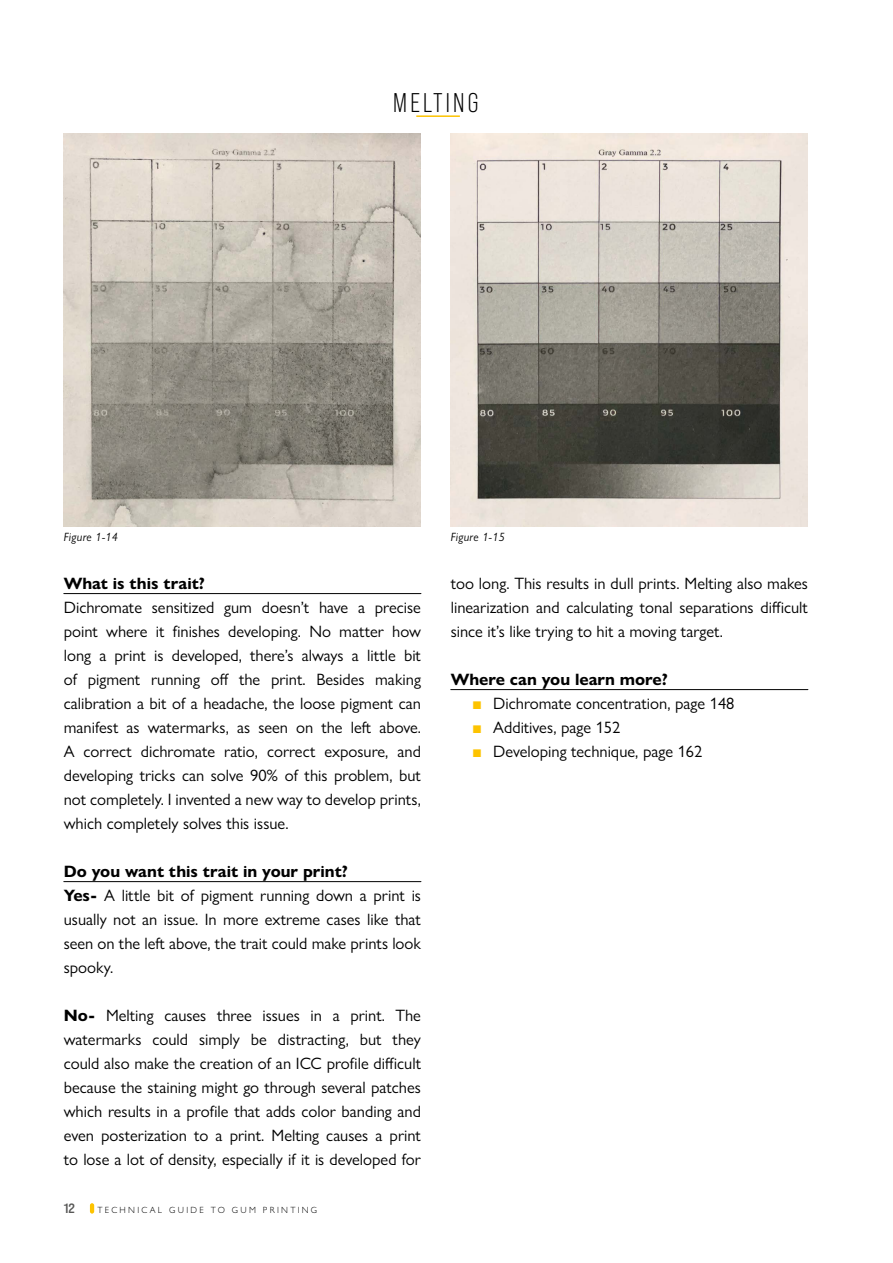
<style>
.page{position:relative;width:893px;height:1263px;background:#fff}
.page>*{position:absolute;margin:0;border:0;box-sizing:border-box;transform-origin:0 0}
.t1{font:27px "Bebas Neue Pro";letter-spacing:.12em;color:#000}
.t2{font:16.5px/24px "Gill Sans Nova";color:#000;text-align:justify}
.t3{font:700 16.5px "Gill Sans Nova";color:#000}
.t4{font:13.5px "Bebas Neue Pro Exp Bd";color:#575756}
.t5{font:italic 12px "Gill Sans Nova";letter-spacing:.025em;color:#000}
.t6{font:300 9px "Gill Sans Nova";letter-spacing:.25em;color:#000}
.s1{font-weight:700}
.s2{color:#fdc300}
</style>
<div class="page">
<hr style="left:90px;top:1203px;width:4px;height:10px;background:#fdc300;border-radius:2px">
<hr style="left:64px;top:593px;width:357px;height:1px;background:#000">
<hr style="left:64px;top:881px;width:357px;height:1px;background:#000">
<hr style="left:451px;top:689px;width:357px;height:1px;background:#000">
<hr style="left:416px;top:115px;width:44px;height:2px;background:#fdc300">
<img style="left:64px;top:133px;width:357px;height:394px">
<img style="left:451px;top:133px;width:357px;height:394px">
<h1 class="t1" style="left:393px;top:88px;width:87px">MELTING</h1>
<p class="t5" style="left:64px;top:529px;width:56px">Figure 1-14</p>
<p class="t5" style="left:451px;top:529px;width:56px">Figure 1-15</p>
<p class="t3" style="left:64px;top:573px;width:143px">What is this trait?</p>
<p class="t2" style="left:64px;top:595px;width:359px">Dichromate sensitized gum doesn’t have a precise point where it finishes developing. No matter how long a print is developed, there’s always a little bit of pigment running off the print. Besides making calibration a bit of a headache, the loose pigment can manifest as watermarks, as seen on the left above.<br>A correct dichromate ratio, correct exposure, and developing tricks can solve 90% of this problem, but not completely. I invented a new way to develop prints, which completely solves this issue.</p>
<p class="t2" style="left:64px;top:859px;width:359px;text-align:left"><span class="s1">Do you want this trait in your print?<br>Yes-</span> A little bit of pigment running down a print is usually not an issue. In more extreme cases like that seen on the left above, the trait could make prints look spooky.</p>
<p class="t2" style="left:64px;top:1003px;width:359px"><span class="s1">No-</span> Melting causes three issues in a print. The watermarks could simply be distracting, but they could also make the creation of an ICC profile difficult because the staining might go through several patches which results in a profile that adds color banding and even posterization to a print. Melting causes a print to lose a lot of density, especially if it is developed for</p>
<p class="t4" style="left:64px;top:1200px;width:13px">12</p>
<p class="t6" style="left:97px;top:1204px;width:221px">TECHNICAL GUIDE TO GUM PRINTING</p>
<p class="t2" style="left:451px;top:571px;width:359px">too long. This results in dull prints. Melting also makes linearization and calculating tonal separations difficult since it’s like trying to hit a moving target.</p>
<p class="t3" style="left:451px;top:669px;width:219px">Where can you learn more?</p>
<p class="t2" style="left:472px;top:691px;width:264px"><span class="s2">■</span> Dichromate concentration, page 148</p>
<p class="t2" style="left:472px;top:715px;width:150px"><span class="s2">■</span> Additives, page 152</p>
<p class="t2" style="left:472px;top:739px;width:232px"><span class="s2">■</span> Developing technique, page 162</p>
</div>
